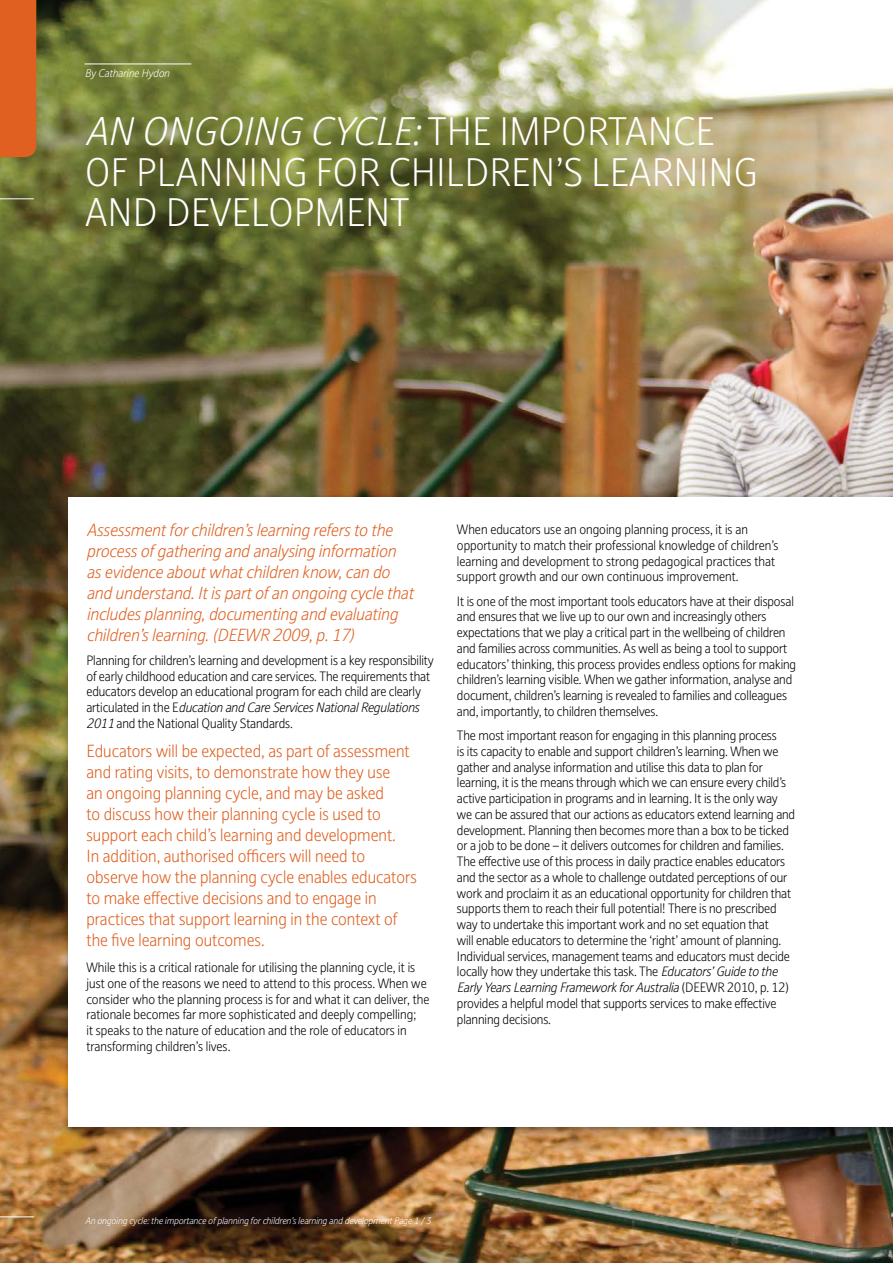
<style>
.page{position:relative;width:893px;height:1263px;background:#fff}
.page>*{position:absolute;margin:0;border:0;box-sizing:border-box;transform-origin:0 0}
.t1{font:300 37.5px/40.5px "Stroudley";color:#fff}
.t2{font:300 16.5px/21px "Stroudley";color:#df6020}
.t3{font:italic 300 16.5px/21px "Stroudley";color:#df6020}
.t4{font:300 12.75px/15.8px "Stroudley";letter-spacing:-.01em;color:#000}
.t5{font:italic 300 10.5px "Stroudley";color:#fff}
.t6{font:italic 300 9px "Stroudley";color:#fff}
.s1{font-style:italic}
</style>
<div class="page">
<img style="left:0;top:0;width:893px;height:1263px">
<div style="left:62px;top:492px;width:831px;height:647px;background:#000;opacity:.5"></div>
<div style="left:68px;top:497px;width:825px;height:630px;background:#fff"></div>
<hr style="left:85px;top:64px;width:106px;height:1px;background:#fff">
<hr style="left:0;top:198px;width:34px;height:1px;background:#fff">
<div style="left:0;top:0;width:36px;height:157px;background:#df6020"></div>
<hr style="left:0;top:1216px;width:34px;height:1px;background:#fff">
<p class="t5" style="left:85px;top:67px;width:86px">By Catharine Hydon</p>
<h1 class="t1" style="left:85px;top:112px;width:669px"><span class="s1">AN ONGOING CYCLE:</span> THE IM PORTANCE<br>OF PLANNING FOR CHILDREN’S LEARNING<br>AND DEVELOPM ENT</h1>
<p class="t3" style="left:86px;top:519px;width:328px">Assessment for children’s learning refers to the process of gathering and analysing information as evidence about what children know, can do and understand. It is part of an ongoing cycle that includes planning, documenting and evaluating children’s learning. (DEEWR 2009, p. 17)</p>
<p class="t4" style="left:86px;top:652px;width:349px">Planning for children’s learning and development is a key responsibility of early childhood education and care services. The requirements that educators develop an educational program for each child are clearly articulated in the E<span class="s1">ducation and Care Services National Regulations 2011</span> and the National Quality Standards.</p>
<p class="t2" style="left:86px;top:741px;width:332px">Educators will be expected, as part of assessment and rating visits, to demonstrate how they use<br>an ongoing planning cycle, and may be asked<br>to discuss how their planning cycle is used to support each child’s learning and development.<br>In addition, authorised officers will need to observe how the planning cycle enables educators to make effective decisions and to engage in practices that support learning in the context of the five learning outcomes.</p>
<p class="t4" style="left:86px;top:960px;width:344px">While this is a critical rationale for utilising the planning cycle, it is just one of the reasons we need to attend to this process. When we consider who the planning process is for and what it can deliver, the rationale becomes far more sophisticated and deeply compelling;<br>it speaks to the nature of education and the role of educators in transforming children’s lives.</p>
<p class="t4" style="left:457px;top:522px;width:323px">When educators use an ongoing planning process, it is an opportunity to match their professional knowledge of children’s learning and development to strong pedagogical practices that support growth and our own continuous improvement.</p>
<p class="t4" style="left:457px;top:593px;width:341px">It is one of the most important tools educators have at their disposal and ensures that we live up to our own and increasingly others expectations that we play a critical part in the wellbeing of children and families across communities. As well as being a tool to support educators’ thinking, this process provides endless options for making children’s learning visible. When we gather information, analyse and document, children’s learning is revealed to families and colleagues and, importantly, to children themselves.</p>
<p class="t4" style="left:457px;top:728px;width:340px">The most important reason for engaging in this planning process<br>is its capacity to enable and support children’s learning. When we gather and analyse information and utilise this data to plan for learning, it is the means through which we can ensure every child’s active participation in programs and in learning. It is the only way we can be assured that our actions as educators extend learning and development. Planning then becomes more than a box to be ticked or a job to be done – it delivers outcomes for children and families.<br>The effective use of this process in daily practice enables educators and the sector as a whole to challenge outdated perceptions of our work and proclaim it as an educational opportunity for children that supports them to reach their full potential! There is no prescribed way to undertake this important work and no set equation that<br>will enable educators to determine the ‘right’ amount of planning.<br>Individual services, management teams and educators must decide locally how they undertake this task. The <span class="s1">Educators’ Guide to the Early Years Learning Framework for Australia</span> (DEEWR 2010, p. 12) provides a helpful model that supports services to make effective planning decisions.</p>
<p class="t6" style="left:85px;top:1215px;width:347px">An ongoing cycle: the importance of planning for children’s learning and development Page 1 / 3</p>
</div>
